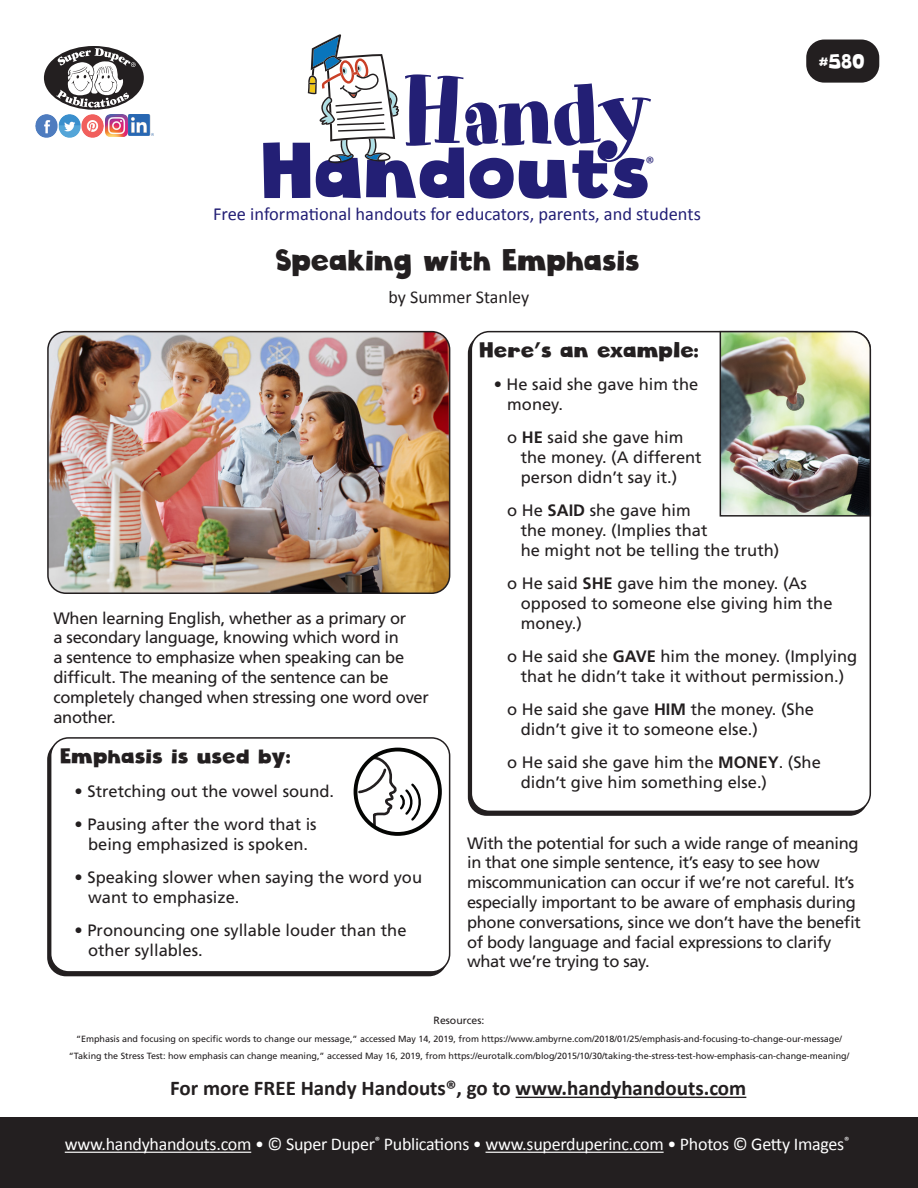
<style>
.page{position:relative;width:918px;height:1188px;background:#fff}
.page>*{position:absolute;margin:0;border:0;box-sizing:border-box;transform-origin:0 0}
.t1{font:93.75px "Art Department JNL";letter-spacing:-.03em;color:#231f75}
.t2{font:76.8px "Cloudy Witha Chanceof Love";color:#231f75}
.HH_Title{font:30px "Cloudy Witha Chanceof Love";letter-spacing:-.01em;color:#231f20;scale:.95 1}
.HH_TEXT{font:700 21px "Calibri";color:#231f20}
.HH_TEXT-2{font:21px "Cloudy Witha Chanceof Love";color:#231f20}
.t3{font:19.5px "Cloudy Witha Chanceof Love";color:#fff}
.t4{font:18.45px "Calibri";color:#231f75}
.t5{font:18px "Calibri";letter-spacing:-.015em;color:#fff}
.HH_Author{font:18px "Calibri";color:#231f20}
.t6{font:18px "Calibri";color:#231f75}
.HH_TEXT-3{font:16.5px/19.8px "Frutiger";color:#231f20}
.HH_TEXT-4{font:16.5px/19.8px "Frutiger";letter-spacing:-.02em;color:#231f20}
.HH_Title-2{font:10.5px "Frutiger";color:#231f20}
.HH_Text{font:9px "Frutiger";color:#231f20}
.s1{font-weight:700}
</style>
<div class="page">
<div style="left:50px;top:737px;width:400px;height:236px;border:2px solid #231f20;border-radius:18px"></div>
<div style="left:471px;top:331px;width:400px;height:481px;border:2px solid #231f20;border-radius:18px"></div>
<div style="left:806px;top:40px;width:73px;height:43px;background:#231f20;border-radius:18px"></div>
<div style="left:0;top:1118px;width:918px;height:70px;background:#231f20"></div>
<div style="left:44px;top:46px;width:100px;height:64px;background:#231f20;border-radius:50%"></div>
<svg style="left:56px;top:48px;width:80px;height:60px"></svg>
<img style="left:36px;top:115px;width:68px;height:22px">
<img style="left:106px;top:115px;width:21px;height:21px">
<hr style="left:65px;top:1152px;width:186px;height:1px;background:#fff">
<hr style="left:486px;top:1152px;width:178px;height:1px;background:#fff">
<img style="left:129px;top:115px;width:24px;height:21px">
<svg style="left:308px;top:34px;width:91px;height:129px"></svg>
<img style="left:50px;top:332px;width:400px;height:261px">
<div style="left:47px;top:331px;width:403px;height:263px;border:2px solid #231f20;border-radius:18px"></div>
<hr style="left:516px;top:1097px;width:230px;height:1px;background:#231f20">
<div style="left:354px;top:748px;width:88px;height:88px;border:4px solid #040503;border-radius:50%"></div>
<svg style="left:357px;top:737px;width:65px;height:92px"></svg>
<img style="left:719px;top:330px;width:153px;height:187px">
<p class="t1" style="left:402px;top:57px;width:252px">Handy</p>
<p class="t2" style="left:264px;top:123px;width:391px">Handouts</p>
<p class="t6" style="left:646px;top:150px;width:11px">®</p>
<p class="t4" style="left:213px;top:201px;width:489px">Free informational handouts for educators, parents, and students</p>
<p class="HH_Title" style="left:277px;top:241px;width:385px">Speaking with Emphasis</p>
<p class="HH_Author" style="left:389px;top:284px;width:142px">by Summer Stanley</p>
<p class="t3" style="left:820px;top:49px;width:47px">#580</p>
<p class="HH_TEXT-4" style="left:53px;top:608px;width:377px">When learning English, whether as a primary or<br>a secondary language, knowing which word in<br>a sentence to emphasize when speaking can be difficult. The meaning of the sentence can be completely changed when stressing one word over another.</p>
<p class="HH_TEXT-2" style="left:61px;top:743px;width:232px">Emphasis is used by:</p>
<p class="HH_TEXT-3" style="left:75px;top:781px;width:261px">• Stretching out the vowel sound.</p>
<p class="HH_TEXT-3" style="left:75px;top:814px;width:244px;text-align:center">• Pausing after the word that is being emphasized is spoken.</p>
<p class="HH_TEXT-3" style="left:88px;top:867px;width:335px;text-indent:-14px">• Speaking slower when saying the word you want to emphasize.</p>
<p class="HH_TEXT-3" style="left:88px;top:920px;width:320px;text-indent:-14px">• Pronouncing one syllable louder than the other syllables.</p>
<p class="HH_TEXT-2" style="left:480px;top:337px;width:221px">Here’s an example:</p>
<p class="HH_TEXT-3" style="left:507px;top:375px;width:192px;text-indent:-14px">• He said she gave him the money.</p>
<p class="HH_TEXT-3" style="left:521px;top:428px;width:182px;text-indent:-14px">o <span class="s1">HE</span> said she gave him the money. (A different person didn’t say it.)</p>
<p class="HH_TEXT-3" style="left:521px;top:501px;width:260px;text-indent:-14px">o He <span class="s1">SAID</span> she gave him<br>the money. (Implies that<br>he might not be telling the truth)</p>
<p class="HH_TEXT-3" style="left:521px;top:573px;width:313px;text-indent:-14px">o He said <span class="s1">SHE</span> gave him the money. (As opposed to someone else giving him the money.)</p>
<p class="HH_TEXT-3" style="left:507px;top:646px;width:352px;text-align:center">o He said she <span class="s1">GAVE</span> him the money. (Implying that he didn’t take it without permission.)</p>
<p class="HH_TEXT-3" style="left:521px;top:699px;width:295px;text-indent:-14px">o He said she gave <span class="s1">HIM</span> the money. (She didn’t give it to someone else.)</p>
<p class="HH_TEXT-3" style="left:521px;top:753px;width:302px;text-indent:-14px">o He said she gave him the <span class="s1">MONEY</span>. (She didn’t give him something else.)</p>
<p class="HH_TEXT-4" style="left:467px;top:833px;width:395px">With the potential for such a wide range of meaning in that one simple sentence, it’s easy to see how miscommunication can occur if we’re not careful. It’s especially important to be aware of emphasis during phone conversations, since we don’t have the benefit of body language and facial expressions to clarify what we’re trying to say.</p>
<p class="HH_Title-2" style="left:434px;top:1014px;width:52px">Resources:</p>
<p class="HH_Text" style="left:76px;top:1033px;width:767px">“Emphasis and focusing on specific words to change our message,” accessed May 14, 2019, from https://www.ambyrne.com/2018/01/25/emphasis-and-focusing-to-change-our-message/</p>
<p class="HH_Text" style="left:69px;top:1051px;width:782px">“Taking the Stress Test: how emphasis can change meaning,” accessed May 16, 2019, from https://eurotalk.com/blog/2015/10/30/taking-the-stress-test-how-emphasis-can-change-meaning/</p>
<p class="HH_TEXT" style="left:170px;top:1073px;width:578px">For more FREE Handy Handouts®, go to www.handyhandouts.com</p>
<p class="t5" style="left:65px;top:1132px;width:786px">www.handyhandouts.com • © Super Duper<sup>®</sup> Publications • www.superduperinc.com • Photos © Getty Images<sup>®</sup></p>
</div>
